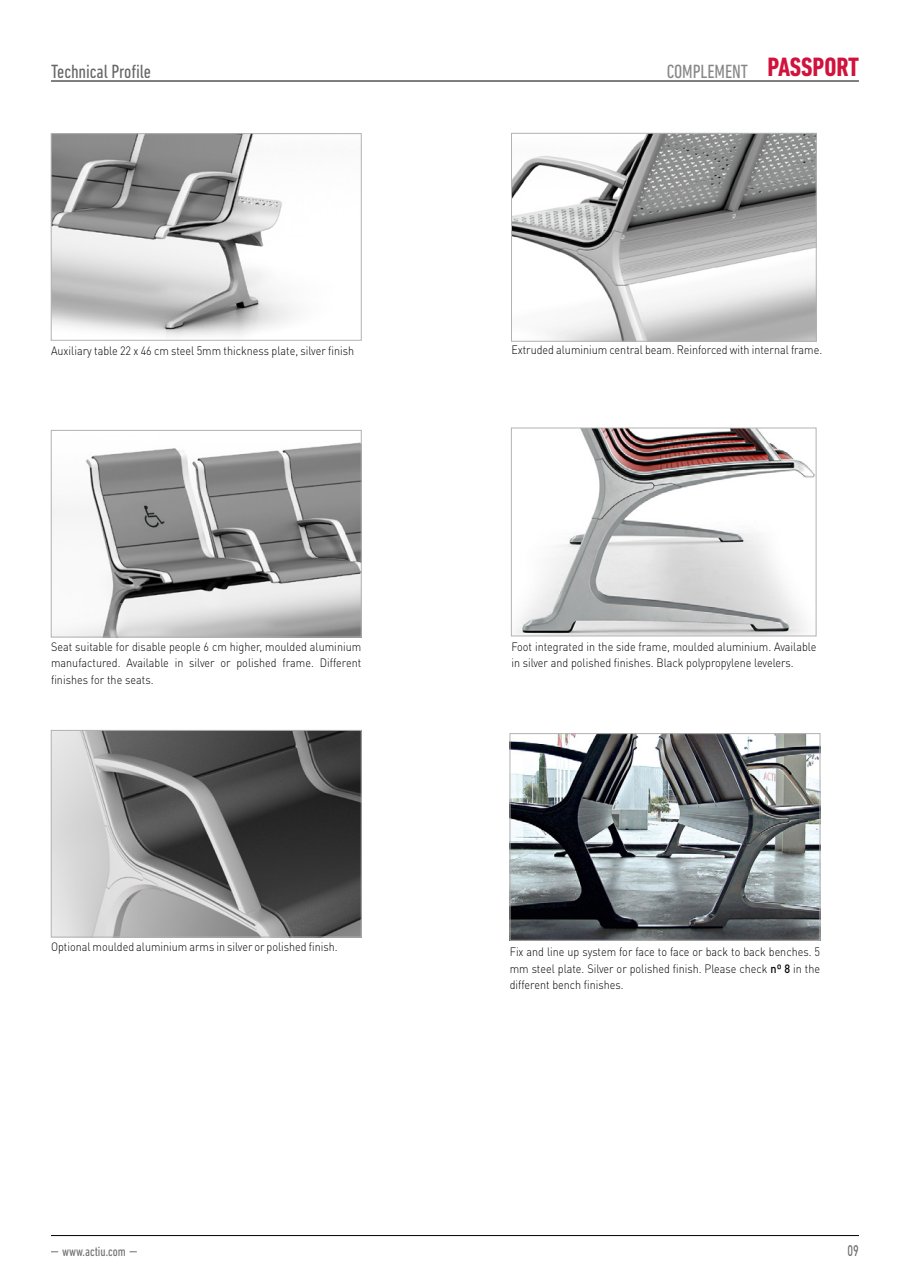
<style>
.page{position:relative;width:910px;height:1280px;background:#fff}
.page>*{position:absolute;margin:0;border:0;box-sizing:border-box;transform-origin:0 0}
.t1{font:700 condensed 27px "DIN Next LT Pro";letter-spacing:-.005em;color:#d1123c}
.t2{font:condensed 19.5px "DIN Next LT Pro";letter-spacing:-.005em;color:#000}
.t3{font:condensed 19.5px "DIN Next LT Pro";letter-spacing:-.005em;color:#878787}
.t4{font:500 15.15px "DIN Pro";color:#706f6f;scale:.7 1}
.t5{font:condensed 13.5px "DIN Next LT Pro";color:#706f6f}
.t6{font:300 12px/16.5px "DIN Pro";color:#000;text-align:justify;scale:.9 1}
.s1{font-weight:500}
</style>
<div class="page">
<hr style="left:51px;top:81px;width:808px;height:1px;background:#000">
<hr style="left:51px;top:1235px;width:808px;height:1px;background:#000">
<img style="left:53px;top:136px;width:243px;height:201px">
<div style="left:51px;top:134px;width:310px;height:206px;border:1px solid #b3b2b2"></div>
<img style="left:53px;top:442px;width:306px;height:193px">
<div style="left:51px;top:430px;width:310px;height:207px;border:1px solid #b3b2b2"></div>
<img style="left:53px;top:732px;width:306px;height:203px">
<div style="left:51px;top:730px;width:310px;height:207px;border:1px solid #b3b2b2"></div>
<img style="left:512px;top:735px;width:306px;height:203px">
<div style="left:510px;top:733px;width:310px;height:207px;border:1px solid #b3b2b2"></div>
<img style="left:513px;top:135px;width:301px;height:204px">
<div style="left:511px;top:133px;width:305px;height:208px;border:1px solid #b3b2b2"></div>
<img style="left:516px;top:430px;width:298px;height:204px">
<div style="left:511px;top:428px;width:305px;height:208px;border:1px solid #b3b2b2"></div>
<h2 class="t2" style="left:51px;top:60px;width:102px">Technical Profile</h2>
<p class="t3" style="left:667px;top:60px;width:83px">COMPLEMENT</p>
<h1 class="t1" style="left:768px;top:51px;width:93px">PASSPORT</h1>
<p class="t6" style="left:51px;top:342px;width:338px">Auxiliary table 22 x 46 cm steel 5mm thickness plate, silver finish</p>
<p class="t6" style="left:51px;top:638px;width:346px">Seat suitable for disable people 6 cm higher, moulded aluminium manufactured. Available in silver or polished frame. Different finishes for the seats.</p>
<p class="t6" style="left:511px;top:341px;width:347px">Extruded aluminium central beam. Reinforced with internal frame.</p>
<p class="t6" style="left:511px;top:638px;width:340px">Foot integrated in the side frame, moulded aluminium. Available in silver and polished finishes. Black polypropylene levelers.</p>
<p class="t6" style="left:51px;top:938px;width:320px">Optional moulded aluminium arms in silver or polished finish.</p>
<p class="t6" style="left:510px;top:943px;width:346px">Fix and line up system for face to face or back to back benches. 5 mm steel plate. Silver or polished finish. Please check <span class="s1">nº 8</span> in the different bench finishes.</p>
<p class="t5" style="left:62px;top:1243px;width:65px">www.actiu.com</p>
<p class="t4" style="left:848px;top:1240px;width:18px">09</p>
</div>
